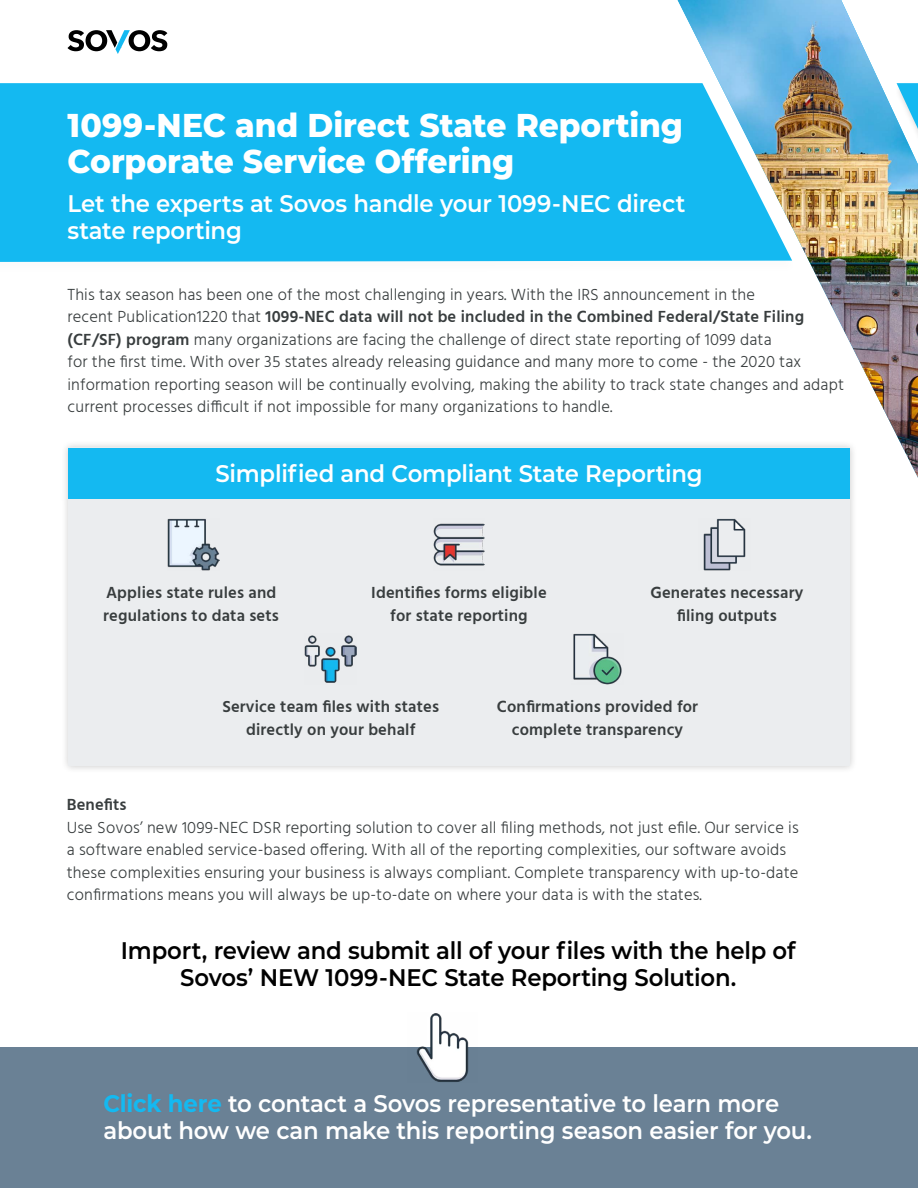
<style>
.page{position:relative;width:918px;height:1188px;background:#fff}
.page>*{position:absolute;margin:0;border:0;box-sizing:border-box;transform-origin:0 0}
.t1{font:800 33px/36px "Montserrat";letter-spacing:-.005em;color:#fff;scale:.95 1}
.t2{font:600 24px/27px "Montserrat";letter-spacing:-.01em;color:#fff;scale:.95 1}
.t3{font:600 24px/27px "Montserrat";letter-spacing:-.01em;color:#000;text-align:center;scale:.95 1}
.t4{font:300 16.5px/22.5px "Hind";letter-spacing:.01em;color:#383d3e}
.t5{font:600 16.5px/22.5px "Hind";letter-spacing:.01em;color:#383d3e;text-align:center}
.s1{font-weight:600}
.s2{font-weight:700;color:#14b9f1}
</style>
<div class="page">
<div style="left:61px;top:440px;width:796px;height:333px;background:#000;opacity:.2"></div>
<div style="left:68px;top:447px;width:782px;height:319px;background:#ebedef"></div>
<div style="left:68px;top:448px;width:782px;height:50px;background:#14b9f1"></div>
<svg style="left:68px;top:30px;width:99px;height:24px"></svg>
<div style="left:0;top:83px;width:678px;height:179px;background:#14b9f1"></div>
<img style="left:678px;top:0;width:240px;height:478px">
<div style="left:893px;top:81px;width:25px;height:124px;background:#000;opacity:.25"></div>
<svg style="left:897px;top:83px;width:21px;height:46px"></svg>
<img style="left:433px;top:523px;width:52px;height:43px">
<img style="left:703px;top:519px;width:43px;height:51px">
<img style="left:168px;top:519px;width:52px;height:51px">
<img style="left:305px;top:635px;width:52px;height:48px">
<img style="left:573px;top:633px;width:49px;height:52px">
<div style="left:0;top:1047px;width:918px;height:141px;background:#6a8195"></div>
<img style="left:416px;top:1013px;width:53px;height:69px">
<h1 class="t1" style="left:68px;top:105px;width:649px">1099-NEC and Direct State Reporting<br>Corporate Service Offering</h1>
<h2 class="t2" style="left:68px;top:189px;width:652px">Let the experts at Sovos handle your 1099-NEC direct state reporting</h2>
<p class="t4" style="left:68px;top:284px;width:778px">This tax season has been one of the most challenging in years. With the IRS announcement in the<br>recent Publication1220 that <span class="s1">1099-NEC data will not be included in the Combined Federal/State Filing (CF/SF) program</span> many organizations are facing the challenge of direct state reporting of 1099 data<br>for the first time. With over 35 states already releasing guidance and many more to come - the 2020 tax information reporting season will be continually evolving, making the ability to track state changes and adapt current processes difficult if not impossible for many organizations to handle.</p>
<h2 class="t2" style="left:215px;top:459px;width:514px">Simplified and Compliant State Reporting</h2>
<p class="t5" style="left:103px;top:581px;width:177px;text-align:left">Applies state rules and regulations to data sets</p>
<p class="t5" style="left:371px;top:581px;width:177px">Identifies forms eligible for state reporting</p>
<p class="t5" style="left:650px;top:581px;width:154px">Generates necessary filing outputs</p>
<p class="t5" style="left:222px;top:695px;width:218px">Service team files with states directly on your behalf</p>
<p class="t5" style="left:497px;top:695px;width:203px">Confirmations provided for complete transparency</p>
<p class="t5" style="left:67px;top:793px;width:61px">Benefits</p>
<p class="t4" style="left:67px;top:817px;width:734px">Use Sovos’ new 1099-NEC DSR reporting solution to cover all filing methods, not just efile. Our service is a software enabled service-based offering. With all of the reporting complexities, our software avoids these complexities ensuring your business is always compliant. Complete transparency with up-to-date confirmations means you will always be up-to-date on where your data is with the states.</p>
<h2 class="t3" style="left:121px;top:936px;width:712px">Import, review and submit all of your files with the help of<br>Sovos’ NEW 1099-NEC State Reporting Solution.</h2>
<h2 class="t2" style="left:104px;top:1089px;width:747px"><span class="s2">Click here</span> to contact a Sovos representative to learn more about how we can make this reporting season easier for you.</h2>
</div>
